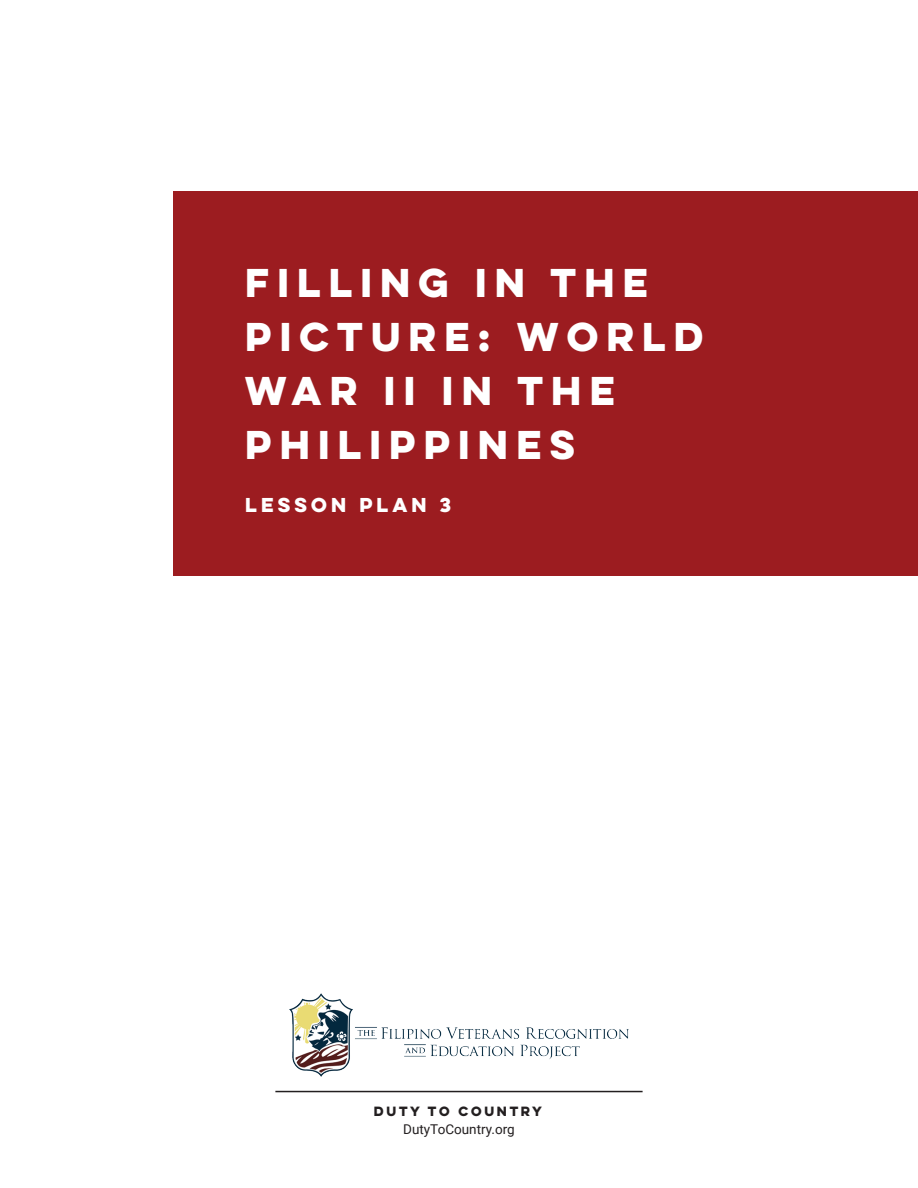
<style>
.page{position:relative;width:918px;height:1188px;background:#fff}
.page>*{position:absolute;margin:0;border:0;box-sizing:border-box;transform-origin:0 0}
.t1{font:700 36px/54px "Lulo Clean W01 One";color:#fff}
.t2{font:700 18px "Lulo Clean W01 One";color:#fff}
.t3{font:13.5px "Roboto";color:#231f20}
.t4{font:700 12px "Lulo Clean W01 One";color:#231f20}
</style>
<div class="page">
<div style="left:173px;top:191px;width:745px;height:385px;background:#9c1c20"></div>
<img style="left:289px;top:993px;width:340px;height:84px">
<hr style="left:275px;top:1091px;width:368px;height:1px;background:#231f20">
<p class="t1" style="left:245px;top:256px;width:468px">FILLING IN THE<br>PICTURE: WORLD<br>WAR II IN THE<br>PHILIPPINES</p>
<p class="t2" style="left:245px;top:492px;width:212px">LESSON PLAN 3</p>
<p class="t4" style="left:374px;top:1103px;width:172px">DUTY TO COUNTRY</p>
<p class="t3" style="left:403px;top:1120px;width:113px">DutyToCountry.org</p>
</div>
